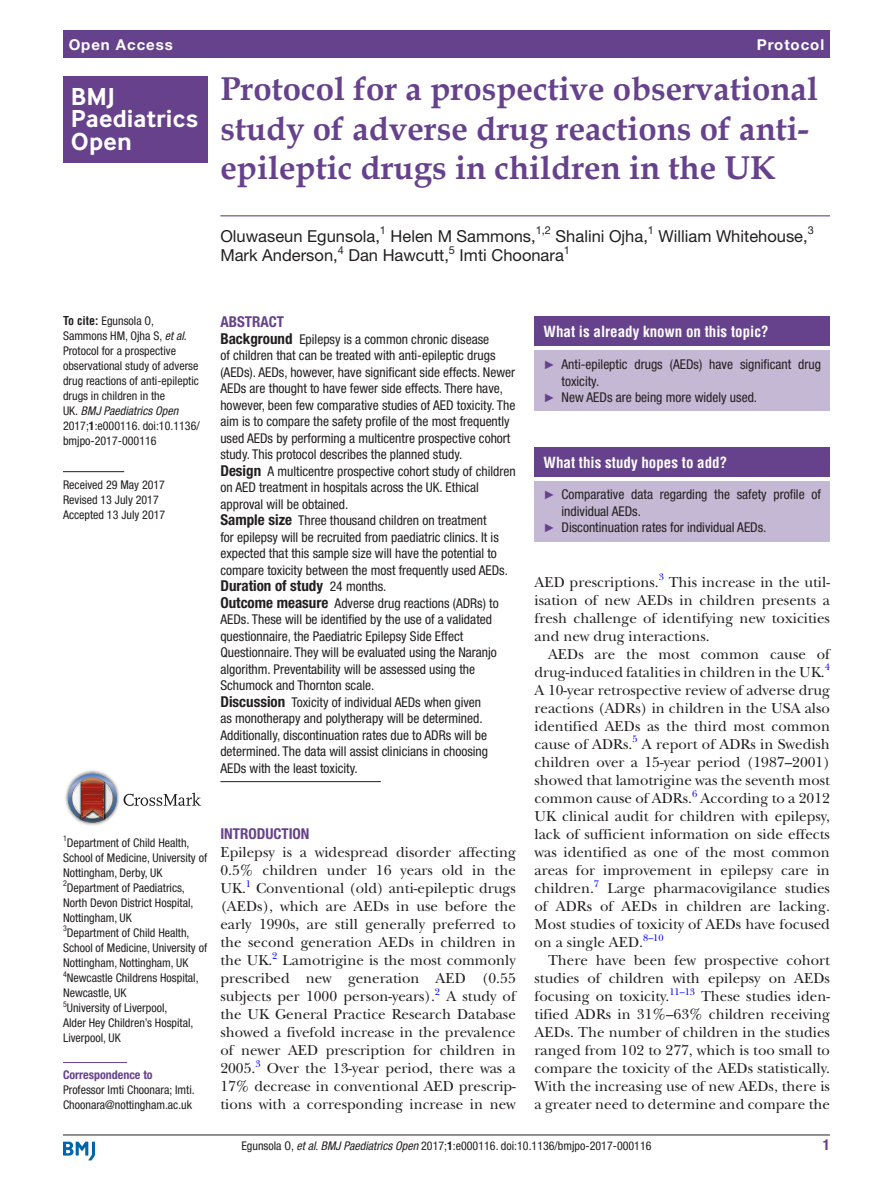
<style>
.page{position:relative;width:893px;height:1191px;background:#fff}
.page>*{position:absolute;margin:0;border:0;box-sizing:border-box;transform-origin:0 0}
.t1{font:700 33px/39px "Book Antiqua";color:#66428c}
.t2{font:700 25.5px/22.5px "Inter Face";letter-spacing:.01em;color:#fff}
.t3{font:16.5px "Helvetica Neue LT Std";color:#231f20}
.t4{font:15px/18px "New Baskerville";color:#231f20;text-align:justify}
.t5{font:700 condensed 15px "Helvetica";color:#fff}
.t6{font:700 condensed 15px "Helvetica Neue LT Std";color:#231f20}
.t7{font:700 condensed 15px "Helvetica Neue LT Std";color:#66428c}
.t8{font:700 15px "Helvetica Neue LT Std";letter-spacing:.065em;color:#fff}
.t9{font:condensed 13.5px/16.5px "Helvetica Neue LT Std";color:#231f20}
.t10{font:condensed 12px/15px "Helvetica Neue LT Std";color:#231f20}
.t11{font:700 condensed 12px "Helvetica Neue LT Std";color:#66428c}
.t12{font:10.95px "Helvetica Neue LT Std";color:#231f20}
.t13{font:9.9px "New Baskerville";color:#00f}
.t14{font:condensed 7.95px "Helvetica Neue LT Std";color:#231f20}
.s1{font-family:"Helvetica LT Std";font-weight:700}
.s2{font-style:italic}
.s3{font-weight:700}
.s4{font-weight:700;font-size:15px}
.s5{font-weight:400;font-size:13.5px}
.s6{font-family:"Arial";font-stretch:normal;font-size:12px;color:#66428c}
</style>
<div class="page">
<hr style="left:63px;top:1134px;width:767px;height:1px;background:#231f20">
<svg style="left:63px;top:1141px;width:32px;height:19px"></svg>
<div style="left:63px;top:76px;width:144px;height:87px;background:#67418c"></div>
<hr style="left:220px;top:781px;width:161px;height:1px;background:#231f20">
<div style="left:535px;top:316px;width:295px;height:30px;background:#66428c"></div>
<div style="left:535px;top:350px;width:295px;height:61px;background:#c4b8d4"></div>
<div style="left:535px;top:446px;width:295px;height:30px;background:#66428c"></div>
<div style="left:535px;top:481px;width:295px;height:60px;background:#c4b8d4"></div>
<div style="left:63px;top:31px;width:767px;height:27px;background:#66428c"></div>
<hr style="left:220px;top:215px;width:610px;height:1px;background:#66428c">
<hr style="left:63px;top:471px;width:61px;height:1px;background:#231f20">
<hr style="left:63px;top:1062px;width:64px;height:1px;background:#66428c">
<img style="left:65px;top:770px;width:54px;height:55px">
<svg style="left:68px;top:773px;width:49px;height:49px;background:#a88689"></svg>
<svg style="left:124px;top:792px;width:77px;height:14px"></svg>
<p class="t8" style="left:69px;top:35px;width:106px">Open Access</p>
<h2 class="t2" style="left:71px;top:85px;width:129px">BMJ<br>Paediatrics<br>Open</h2>
<p class="t8" style="left:757px;top:35px;width:69px">Protocol</p>
<h1 class="t1" style="left:220px;top:70px;width:599px">Protocol for a prospective observational study of adverse drug reactions of anti&shy;epileptic drugs in children in the UK</h1>
<p class="t3" style="left:220px;top:226px;width:161px">Oluwaseun Egunsola,</p>
<p class="t12" style="left:380px;top:224px;width:8px">1</p>
<p class="t3" style="left:391px;top:226px;width:147px">Helen M Sammons,</p>
<p class="t12" style="left:536px;top:224px;width:17px">1,2</p>
<p class="t3" style="left:556px;top:226px;width:94px">Shalini Ojha,</p>
<p class="t12" style="left:648px;top:224px;width:8px">1</p>
<p class="t3" style="left:659px;top:226px;width:151px">William Whitehouse,</p>
<p class="t12" style="left:808px;top:224px;width:8px">3</p>
<p class="t3" style="left:220px;top:245px;width:119px">Mark Anderson,</p>
<p class="t12" style="left:338px;top:243px;width:8px">4</p>
<p class="t3" style="left:348px;top:245px;width:102px">Dan Hawcutt,</p>
<p class="t12" style="left:449px;top:243px;width:8px">5</p>
<p class="t3" style="left:460px;top:245px;width:106px">Imti Choonara</p>
<p class="t12" style="left:564px;top:243px;width:8px">1</p>
<p class="t10" style="left:63px;top:313px;width:138px"><span class="s1">To cite:</span> Egunsola O,<br>Sammons HM, Ojha S, <span class="s2">et al</span>.<br>Protocol for a prospective observational study of adverse drug reactions of anti-epileptic drugs in children in the<br>UK. <span class="s2">BMJ Paediatrics Open<br></span>2017;<span class="s3">1</span>:e000116. doi:10.1136/ bmjpo-2017-000116</p>
<p class="t10" style="left:63px;top:477px;width:104px">Received 29 May 2017<br>Revised 13 July 2017<br>Accepted 13 July 2017</p>
<p class="t14" style="left:63px;top:834px;width:5px">1</p>
<p class="t10" style="left:63px;top:835px;width:146px;text-indent:4px">Department of Child Health,<br>School of Medicine, University of<br>Nottingham, Derby, UK</p>
<p class="t14" style="left:63px;top:879px;width:5px">2</p>
<p class="t10" style="left:63px;top:880px;width:132px;text-indent:4px">Department of Paediatrics,<br>North Devon District Hospital,<br>Nottingham, UK</p>
<p class="t14" style="left:63px;top:924px;width:5px">3</p>
<p class="t10" style="left:63px;top:925px;width:146px;text-indent:4px">Department of Child Health,<br>School of Medicine, University of<br>Nottingham, Nottingham, UK</p>
<p class="t14" style="left:63px;top:969px;width:5px">4</p>
<p class="t10" style="left:63px;top:970px;width:137px;text-indent:4px">Newcastle Childrens Hospital,<br>Newcastle, UK<br><sup>5</sup>University of Liverpool,<br>Alder Hey Children’s Hospital,<br>Liverpool, UK</p>
<p class="t11" style="left:63px;top:1068px;width:91px">Correspondence to</p>
<p class="t10" style="left:63px;top:1082px;width:133px">Professor Imti Choonara; Imti.<br>Choonara@nottingham.ac.uk</p>
<p class="t7" style="left:220px;top:313px;width:65px">Abstract</p>
<p class="t9" style="left:220px;top:330px;width:297px"><span class="s4">Background</span> Epilepsy is a common chronic disease<br>of children that can be treated with anti-epileptic drugs (AEDs). AEDs, however, have significant side effects. Newer AEDs are thought to have fewer side effects. There have, however, been few comparative studies of AED toxicity. The aim is to compare the safety profile of the most frequently used AEDs by performing a multicentre prospective cohort study. This protocol describes the planned study.<br><span class="s4">Design</span> A multicentre prospective cohort study of children on AED treatment in hospitals across the UK. Ethical approval will be obtained.<br><span class="s4">Sample size</span> Three thousand children on treatment<br>for epilepsy will be recruited from paediatric clinics. It is expected that this sample size will have the potential to compare toxicity between the most frequently used AEDs.</p>
<p class="t6" style="left:220px;top:577px;width:168px">Duration of study <span class="s5">24 months.</span></p>
<p class="t9" style="left:220px;top:594px;width:280px"><span class="s4">Outcome measure</span> Adverse drug reactions (ADRs) to AEDs. These will be identified by the use of a validated questionnaire, the Paediatric Epilepsy Side Effect Questionnaire. They will be evaluated using the Naranjo algorithm. Preventability will be assessed using the Schumock and Thornton scale.<br><span class="s4">Discussion</span> Toxicity of individual AEDs when given<br>as monotherapy and polytherapy will be determined.<br>Additionally, discontinuation rates due to ADRs will be determined. The data will assist clinicians in choosing AEDs with the least toxicity.</p>
<p class="t7" style="left:220px;top:825px;width:91px">Introduction</p>
<p class="t4" style="left:220px;top:843px;width:297px">Epilepsy is a widespread disorder affecting 0.5% children under 16 years old in the UK.</p>
<p class="t13" style="left:246px;top:877px;width:7px">1</p>
<p class="t4" style="left:220px;top:879px;width:297px;text-indent:36px">Conventional (old) anti-epileptic drugs (AEDs), which are AEDs in use before the early 1990s, are still generally preferred to the second generation AEDs in children in the UK.</p>
<p class="t13" style="left:272px;top:949px;width:7px">2</p>
<p class="t4" style="left:220px;top:951px;width:297px;text-indent:62px">Lamotrigine is the most commonly prescribed new generation AED (0.55 subjects per 1000 person-years).<sup>2</sup> A study of the UK General Practice Research Database showed a fivefold increase in the prevalence of newer AED prescription for children in 2005.</p>
<p class="t13" style="left:255px;top:1057px;width:7px">3</p>
<p class="t4" style="left:220px;top:1059px;width:297px;text-indent:47px">Over the 13-year period, there was a 17% decrease in conventional AED prescrip&shy;tions with a corresponding increase in new</p>
<p class="t5" style="left:544px;top:322px;width:226px">What is already known on this topic?</p>
<p class="t9" style="left:544px;top:356px;width:279px"><span class="s6">►</span> Anti-epileptic drugs (AEDs) have significant drug</p>
<p class="t9" style="left:562px;top:372px;width:39px">toxicity.</p>
<p class="t9" style="left:544px;top:389px;width:215px"><span class="s6">►</span> New AEDs are being more widely used.</p>
<p class="t5" style="left:544px;top:453px;width:185px">What this study hopes to add?</p>
<p class="t9" style="left:544px;top:486px;width:279px"><span class="s6">►</span> Comparative data regarding the safety profile of</p>
<p class="t9" style="left:562px;top:503px;width:81px">individual AEDs.</p>
<p class="t9" style="left:544px;top:519px;width:224px"><span class="s6">►</span> Discontinuation rates for individual AEDs.</p>
<p class="t4" style="left:535px;top:573px;width:297px">AED prescriptions.<sup>3</sup> This increase in the util&shy;isation of new AEDs in children presents a fresh challenge of identifying new toxicities and new drug interactions.</p>
<p class="t4" style="left:535px;top:645px;width:297px;text-indent:14px">AEDs are the most common cause of drug-induced fatalities in children in the UK.</p>
<p class="t13" style="left:825px;top:661px;width:7px">4</p>
<p class="t4" style="left:535px;top:681px;width:297px">A 10-year retrospective review of adverse drug reactions (ADRs) in children in the USA also identified AEDs as the third most common cause of ADRs.<sup>5</sup> A report of ADRs in Swedish children over a 15-year period (1987–2001) showed that lamotrigine was the seventh most common cause of ADRs.</p>
<p class="t13" style="left:692px;top:787px;width:7px">6</p>
<p class="t4" style="left:535px;top:789px;width:297px;text-indent:166px">According to a 2012<br>UK clinical audit for children with epilepsy, lack of sufficient information on side effects was identified as one of the most common areas for improvement in epilepsy care in children.</p>
<p class="t13" style="left:594px;top:877px;width:7px">7</p>
<p class="t4" style="left:535px;top:879px;width:297px;text-indent:73px">Large pharmacovigilance studies of ADRs of AEDs in children are lacking.<br>Most studies of toxicity of AEDs have focused on a single AED.</p>
<p class="t13" style="left:643px;top:931px;width:22px">8–10</p>
<p class="t4" style="left:535px;top:951px;width:297px;text-indent:14px">There have been few prospective cohort studies of children with epilepsy on AEDs focusing on toxicity.</p>
<p class="t13" style="left:669px;top:985px;width:27px">11–13</p>
<p class="t4" style="left:535px;top:987px;width:297px;text-indent:166px">These studies iden&shy;tified ADRs in 31%–63% children receiving AEDs. The number of children in the studies ranged from 102 to 277, which is too small to compare the toxicity of the AEDs statistically.<br>With the increasing use of new AEDs, there is a greater need to determine and compare the</p>
<p class="t10" style="left:241px;top:1137px;width:412px">Egunsola O, <span class="s2">et al</span>. <span class="s2">BMJ Paediatrics Open</span> 2017;<span class="s3">1</span>:e000116. doi:10.1136/bmjpo-2017-000116</p>
<p class="t7" style="left:823px;top:1135px;width:9px">1</p>
</div>
